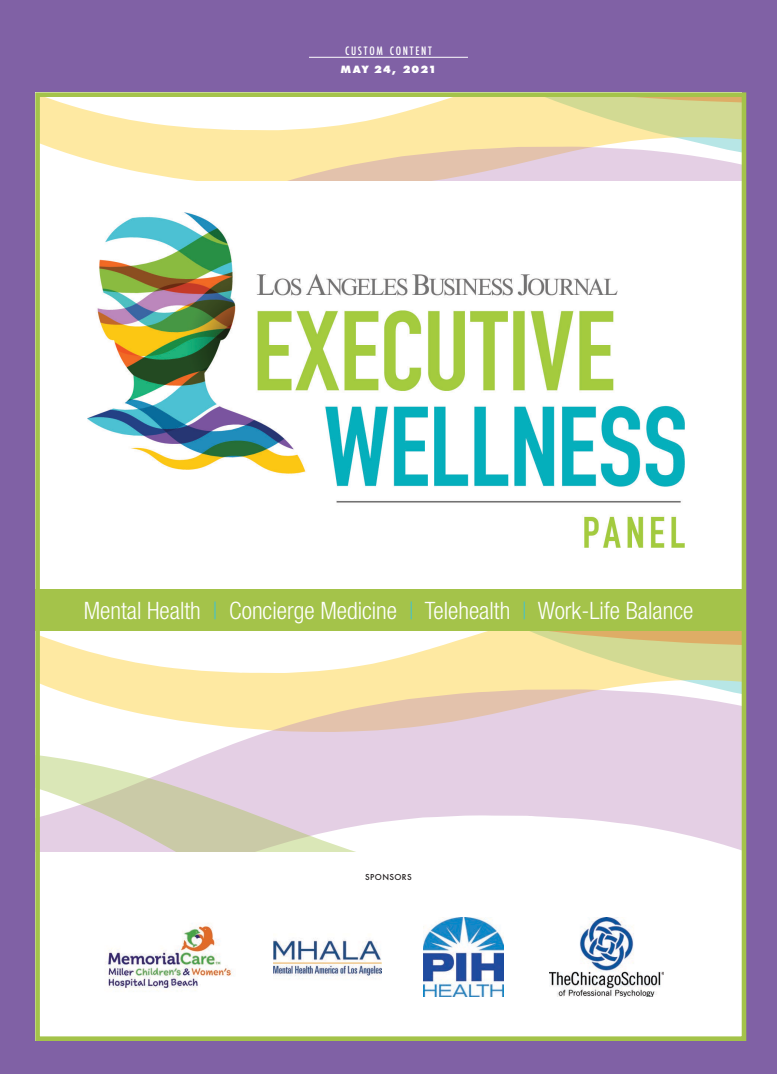
<style>
.page{position:relative;width:777px;height:1074px;background:#8061a5}
.page>*{position:absolute;margin:0;border:0;box-sizing:border-box;transform-origin:0 0}
.t1{font:300 condensed 24px "Helvetica Neue LT Std";color:#fff}
.t2{font:500 condensed 12.8px "Futura T";letter-spacing:.13em;color:#fff}
.t3{font:800 11px "Futura T";letter-spacing:.095em;color:#fff}
.t4{font:500 9px "Futura T";letter-spacing:.04em;color:#231f20}
.s1{font-style:inherit}
.s2{color:#4bc2c2}
</style>
<div class="page">
<div style="left:35px;top:92px;width:707px;height:949px;background:#fff"></div>
<svg style="left:41px;top:104px;width:699px;height:18px"></svg>
<svg style="left:41px;top:647px;width:699px;height:35px;fill:#fee9a2"></svg>
<svg style="left:41px;top:98px;width:699px;height:6px"></svg>
<svg style="left:41px;top:632px;width:699px;height:15px"></svg>
<svg style="left:41px;top:122px;width:699px;height:59px;background:#f4e2b9"></svg>
<svg style="left:41px;top:682px;width:699px;height:170px;fill:#e4cfe4"></svg>
<hr style="left:309px;top:57px;width:159px;height:1px;background:#fff">
<img style="left:105px;top:926px;width:127px;height:66px">
<img style="left:423px;top:917px;width:80px;height:80px">
<img style="left:550px;top:918px;width:114px;height:78px">
<img style="left:273px;top:940px;width:109px;height:39px">
<img style="left:88px;top:212px;width:596px;height:335px">
<div style="left:35px;top:590px;width:707px;height:42px;background:#a4c34a"></div>
<div style="left:35px;top:92px;width:711px;height:949px;border:5px solid #a4c34a"></div>
<p class="t2" style="left:345px;top:43px;width:88px">CUSTOM CONTENT</p>
<p class="t3" style="left:341px;top:63px;width:97px"><span class="s1">MAY</span> 24, 2021</p>
<p class="t1" style="left:84px;top:597px;width:611px">Mental Health <span class="s2">|</span> Concierge Medicine <span class="s2">|</span> Telehealth <span class="s2">|</span> Work-Life Balance</p>
<p class="t4" style="left:365px;top:872px;width:48px">SPONSORS</p>
</div>
